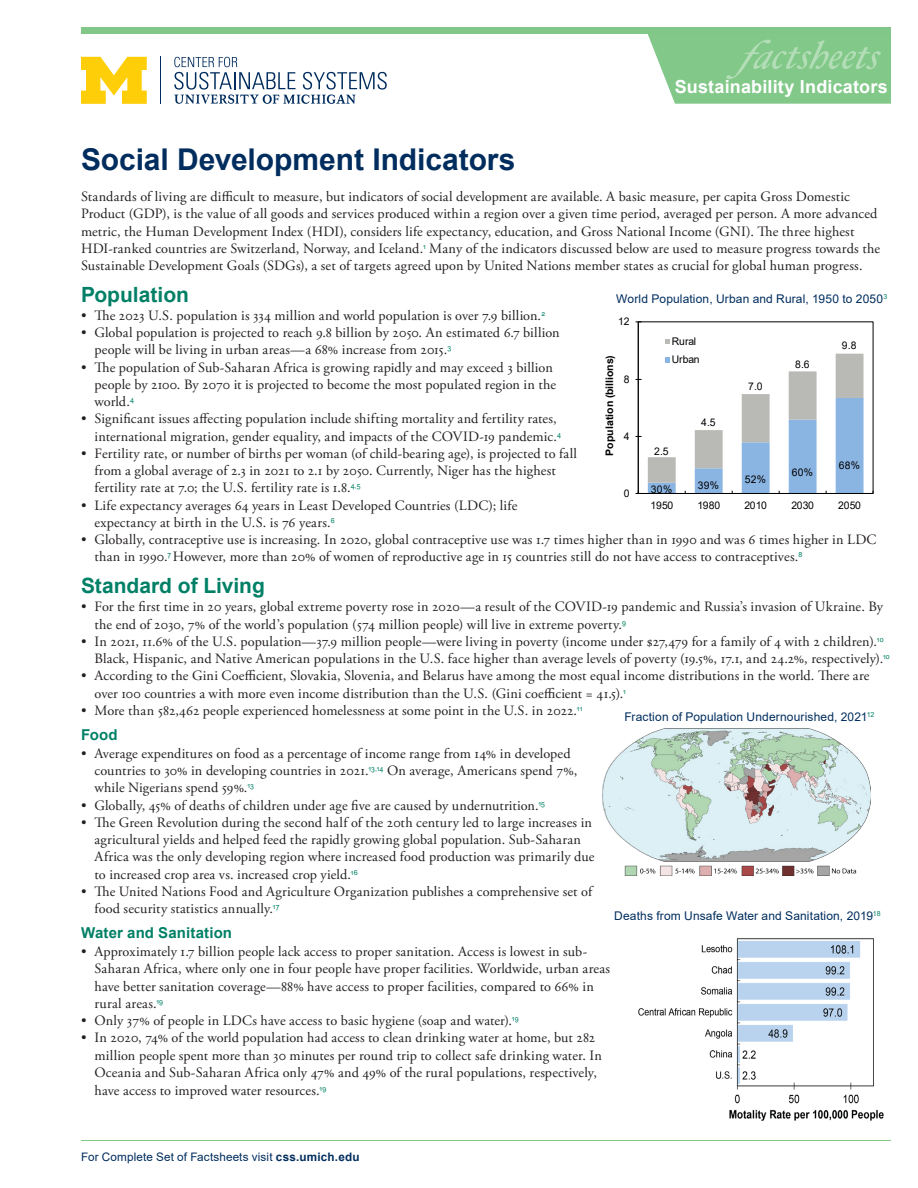
<style>
.page{position:relative;width:918px;height:1188px;background:#fff}
.page>*{position:absolute;margin:0;border:0;box-sizing:border-box;transform-origin:0 0}
.t1{font:700 30px "Arial";letter-spacing:-.005em;color:#002d5e}
.Main_subhead{font:700 21px "Arial";color:#008066}
.t2{font:700 18px "Arial";letter-spacing:.01em;color:#fff}
.sub_head{font:700 15px "Arial";letter-spacing:.01em;color:#008066}
.t3{font:14.25px/17.2px "Adobe Garamond Pro";letter-spacing:.01em;color:#231f20}
.chart_headline{font:12px "Arial";letter-spacing:.01em;color:#002d5e}
.folio{font:11.7px "Arial";letter-spacing:.01em;color:#002d5e}
.t4{font:10.5px/18.5px "Arial";letter-spacing:-.03em;color:#000}
.t5{font:700 10.35px "Arial";letter-spacing:.02em;color:#000}
.s1{font-weight:700}
</style>
<div class="page">
<div style="left:81px;top:27px;width:810px;height:7px;background:#81c788"></div>
<hr style="left:81px;top:1140px;width:810px;height:1px;background:#82c889">
<svg style="left:174px;top:57px;width:213px;height:47px"></svg>
<hr style="left:160px;top:57px;width:1px;height:47px;background:#002d5e">
<svg style="left:81px;top:57px;width:66px;height:47px"></svg>
<svg style="left:647px;top:34px;width:244px;height:70px;background:#8dcd94"></svg>
<hr style="left:638px;top:322px;width:1px;height:171px;background:#000">
<hr style="left:638px;top:493px;width:235px;height:1px;background:#000">
<svg style="left:665px;top:339px;width:5px;height:5px"></svg>
<svg style="left:648px;top:354px;width:216px;height:139px"></svg>
<img style="left:603px;top:728px;width:267px;height:148px">
<img style="left:638px;top:938px;width:246px;height:183px">
<p class="t2" style="left:675px;top:74px;width:215px">Sustainability Indicators</p>
<p class="t1" style="left:81px;top:139px;width:436px">Social Development Indicators</p>
<p class="t3" style="left:81px;top:188px;width:801px">Standards of living are difficult to measure, but indicators of social development are available. A basic measure, per capita Gross Domestic Product (GDP), is the value of all goods and services produced within a region over a given time period, averaged per person. A more advanced metric, the Human Development Index (HDI), considers life expectancy, education, and Gross National Income (GNI). The three highest HDI-ranked countries are Switzerland, Norway, and Iceland.<sup>1</sup> Many of the indicators discussed below are used to measure progress towards the Sustainable Development Goals (SDGs), a set of targets agreed upon by United Nations member states as crucial for global human progress.</p>
<p class="Main_subhead" style="left:81px;top:279px;width:109px">Population</p>
<p class="t3" style="left:81px;top:307px;width:466px">• The 2023 U.S. population is 334 million and world population is over 7.9 billion.<sup>2</sup></p>
<p class="t3" style="left:94px;top:325px;width:467px;text-indent:-14px">• Global population is projected to reach 9.8 billion by 2050. An estimated 6.7 billion people will be living in urban areas—a 68% increase from 2015.<sup>3</sup></p>
<p class="t3" style="left:94px;top:359px;width:463px;text-indent:-14px">• The population of Sub-Saharan Africa is growing rapidly and may exceed 3 billion people by 2100. By 2070 it is projected to become the most populated region in the world.<sup>4</sup></p>
<p class="t3" style="left:94px;top:411px;width:468px;text-indent:-14px">• Significant issues affecting population include shifting mortality and fertility rates, international migration, gender equality, and impacts of the COVID-19 pandemic.<sup>4</sup></p>
<p class="t3" style="left:94px;top:445px;width:484px;text-indent:-14px">• Fertility rate, or number of births per woman (of child-bearing age), is projected to fall from a global average of 2.3 in 2021 to 2.1 by 2050. Currently, Niger has the highest fertility rate at 7.0; the U.S. fertility rate is 1.8.<sup>4,5</sup></p>
<p class="t3" style="left:94px;top:497px;width:424px;text-indent:-14px">• Life expectancy averages 64 years in Least Developed Countries (LDC); life expectancy at birth in the U.S. is 76 years.<sup>6</sup></p>
<p class="t3" style="left:94px;top:532px;width:784px;text-indent:-14px">• Globally, contraceptive use is increasing. In 2020, global contraceptive use was 1.7 times higher than in 1990 and was 6 times higher in LDC than in 1990.<sup>7</sup> However, more than 20% of women of reproductive age in 15 countries still do not have access to contraceptives.<sup>8</sup></p>
<p class="Main_subhead" style="left:81px;top:571px;width:185px">Standard of Living</p>
<p class="t3" style="left:94px;top:599px;width:790px;text-indent:-14px">• For the first time in 20 years, global extreme poverty rose in 2020—a result of the COVID-19 pandemic and Russia’s invasion of Ukraine. By the end of 2030, 7% of the world’s population (574 million people) will live in extreme poverty.<sup>9</sup></p>
<p class="t3" style="left:95px;top:633px;width:797px;text-indent:-14px">• In 2021, 11.6% of the U.S. population—37.9 million people—were living in poverty (income under $27,479 for a family of 4 with 2 children).<sup>10<br></sup>Black, Hispanic, and Native American populations in the U.S. face higher than average levels of poverty (19.5%, 17.1, and 24.2%, respectively).<sup>10</sup></p>
<p class="t3" style="left:95px;top:668px;width:777px;text-indent:-14px">• According to the Gini Coefficient, Slovakia, Slovenia, and Belarus have among the most equal income distributions in the world. There are over 100 countries a with more even income distribution than the U.S. (Gini coefficient = 41.5).<sup>1</sup></p>
<p class="t3" style="left:81px;top:702px;width:503px">• More than 582,462 people experienced homelessness at some point in the U.S. in 2022.<sup>11</sup></p>
<p class="sub_head" style="left:81px;top:724px;width:38px">Food</p>
<p class="t3" style="left:95px;top:745px;width:484px;text-indent:-14px">• Average expenditures on food as a percentage of income range from 14% in developed countries to 30% in developing countries in 2021.<sup>13,14</sup> On average, Americans spend 7%, while Nigerians spend 59%.<sup>13</sup></p>
<p class="t3" style="left:81px;top:797px;width:466px">• Globally, 45% of deaths of children under age five are caused by undernutrition.<sup>15</sup></p>
<p class="t3" style="left:95px;top:814px;width:501px;text-indent:-14px">• The Green Revolution during the second half of the 20th century led to large increases in agricultural yields and helped feed the rapidly growing global population. Sub-Saharan Africa was the only developing region where increased food production was primarily due to increased crop area vs. increased crop yield.<sup>16</sup></p>
<p class="t3" style="left:95px;top:883px;width:499px;text-indent:-14px">• The United Nations Food and Agriculture Organization publishes a comprehensive set of food security statistics annually.<sup>17</sup></p>
<p class="sub_head" style="left:81px;top:922px;width:153px">Water and Sanitation</p>
<p class="t3" style="left:95px;top:944px;width:517px;text-indent:-14px">• Approximately 1.7 billion people lack access to proper sanitation. Access is lowest in sub-Saharan Africa, where only one in four people have proper facilities. Worldwide, urban areas have better sanitation coverage—88% have access to proper facilities, compared to 66% in rural areas.<sup>19</sup></p>
<p class="t3" style="left:81px;top:1013px;width:439px">• Only 37% of people in LDCs have access to basic hygiene (soap and water).<sup>19</sup></p>
<p class="t3" style="left:95px;top:1030px;width:509px;text-indent:-14px">• In 2020, 74% of the world population had access to clean drinking water at home, but 282 million people spent more than 30 minutes per round trip to collect safe drinking water. In Oceania and Sub-Saharan Africa only 47% and 49% of the rural populations, respectively, have access to improved water resources.<sup>19</sup></p>
<p class="chart_headline" style="left:616px;top:291px;width:273px">World Population, Urban and Rural, 1950 to 2050<sup>3</sup></p>
<p class="t4" style="left:618px;top:312px;width:13px">12</p>
<p class="t4" style="left:672px;top:332px;width:29px">Rural<br>Urban</p>
<p class="t4" style="left:842px;top:336px;width:16px">9.8</p>
<p class="t5" style="left:602px;top:456px;width:102px;rotate:-90deg">Population (billions)</p>
<p class="t4" style="left:795px;top:355px;width:16px">8.6</p>
<p class="t4" style="left:624px;top:370px;width:7px">8</p>
<p class="t4" style="left:748px;top:378px;width:16px">7.0</p>
<p class="t4" style="left:701px;top:413px;width:16px">4.5</p>
<p class="t4" style="left:624px;top:427px;width:7px">4</p>
<p class="t4" style="left:654px;top:442px;width:16px">2.5</p>
<p class="t4" style="left:839px;top:456px;width:23px">68%</p>
<p class="t4" style="left:792px;top:463px;width:23px">60%</p>
<p class="t4" style="left:745px;top:470px;width:23px">52%</p>
<p class="t4" style="left:651px;top:480px;width:23px">30%</p>
<p class="t4" style="left:698px;top:476px;width:23px">39%</p>
<p class="t4" style="left:624px;top:484px;width:7px">0</p>
<p class="t4" style="left:651px;top:496px;width:24px">1950</p>
<p class="t4" style="left:697px;top:496px;width:24px">1980</p>
<p class="t4" style="left:744px;top:496px;width:24px">2010</p>
<p class="t4" style="left:791px;top:496px;width:24px">2030</p>
<p class="t4" style="left:838px;top:496px;width:24px">2050</p>
<p class="chart_headline" style="left:625px;top:709px;width:251px">Fraction of Population Undernourished, 2021<sup>12</sup></p>
<p class="chart_headline" style="left:614px;top:907px;width:268px">Deaths from Unsafe Water and Sanitation, 2019<sup>18</sup></p>
<p class="folio" style="left:81px;top:1149px;width:280px">For Complete Set of Factsheets visit <span class="s1">css.umich.edu</span></p>
</div>
